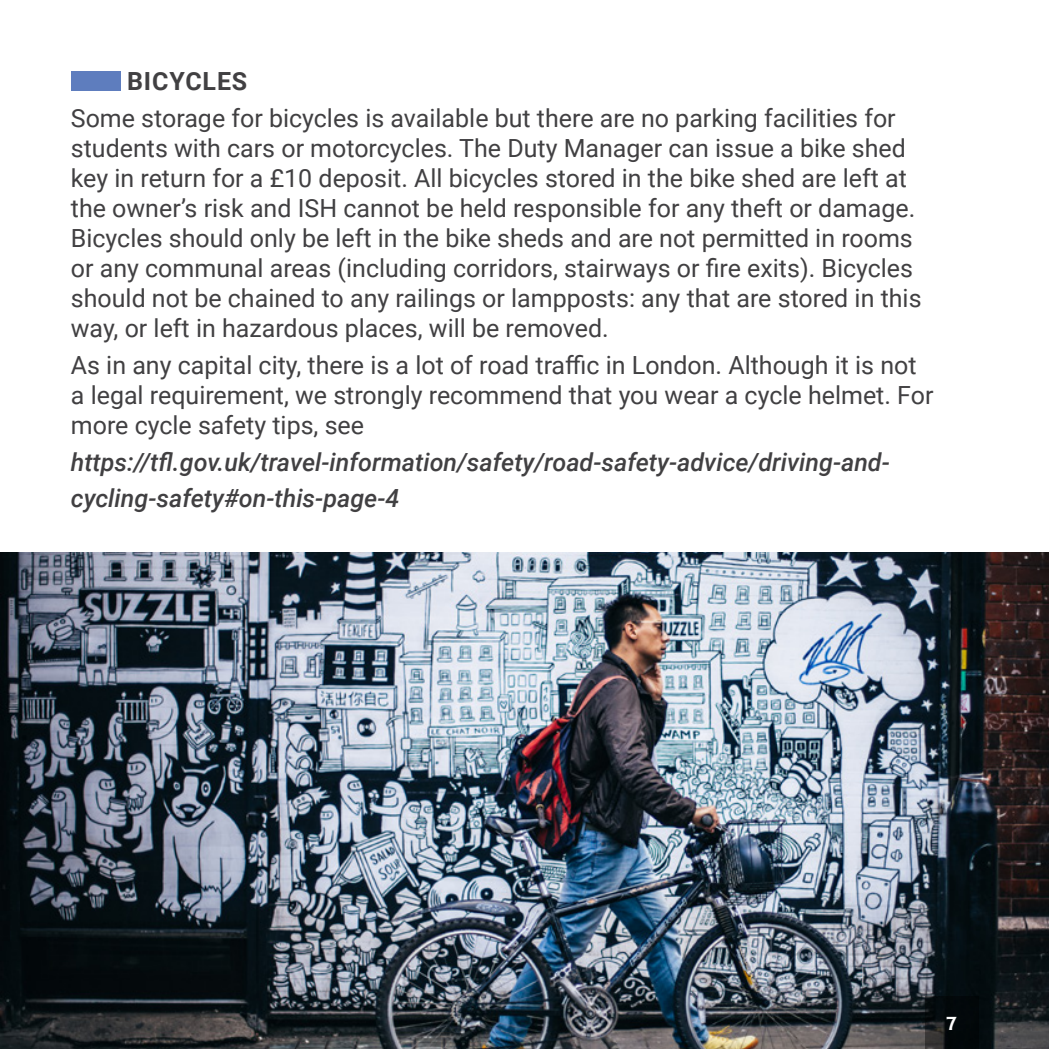
<style>
.page{position:relative;width:1049px;height:1049px;background:#fff}
.page>*{position:absolute;margin:0;border:0;box-sizing:border-box;transform-origin:0 0}
.t1{font:25px/30px "Roboto";color:#414042}
.t2{font:italic 500 25px/36px "Roboto";color:#414042}
.t3{font:700 25px "Roboto";letter-spacing:.035em;color:#414042}
.t4{font:20px "Hammersmith One";color:#fff}
</style>
<div class="page">
<div style="left:71px;top:71px;width:49px;height:19px;background:#5e7dbe"></div>
<img style="left:0;top:553px;width:1049px;height:496px">
<svg style="left:925px;top:996px;width:53px;height:53px;background:#0b1012"></svg>
<p class="t3" style="left:127px;top:63px;width:122px">BICYCLES</p>
<p class="t1" style="left:71px;top:102px;width:852px">Some storage for bicycles is available but there are no parking facilities for students with cars or motorcycles. The Duty Manager can issue a bike shed key in return for a £10 deposit. All bicycles stored in the bike shed are left at the owner’s risk and ISH cannot be held responsible for any theft or damage.<br>Bicycles should only be left in the bike sheds and are not permitted in rooms or any communal areas (including corridors, stairways or fire exits). Bicycles should not be chained to any railings or lampposts: any that are stored in this way, or left in hazardous places, will be removed.</p>
<p class="t1" style="left:71px;top:349px;width:864px">As in any capital city, there is a lot of road traffic in London. Although it is not a legal requirement, we strongly recommend that you wear a cycle helmet. For more cycle safety tips, see</p>
<p class="t2" style="left:71px;top:443px;width:820px">https://tfl.gov.uk/travel-information/safety/road-safety-advice/driving-and&shy;cycling-safety#on-this-page-4</p>
<p class="t4" style="left:946px;top:1011px;width:12px">7</p>
</div>
